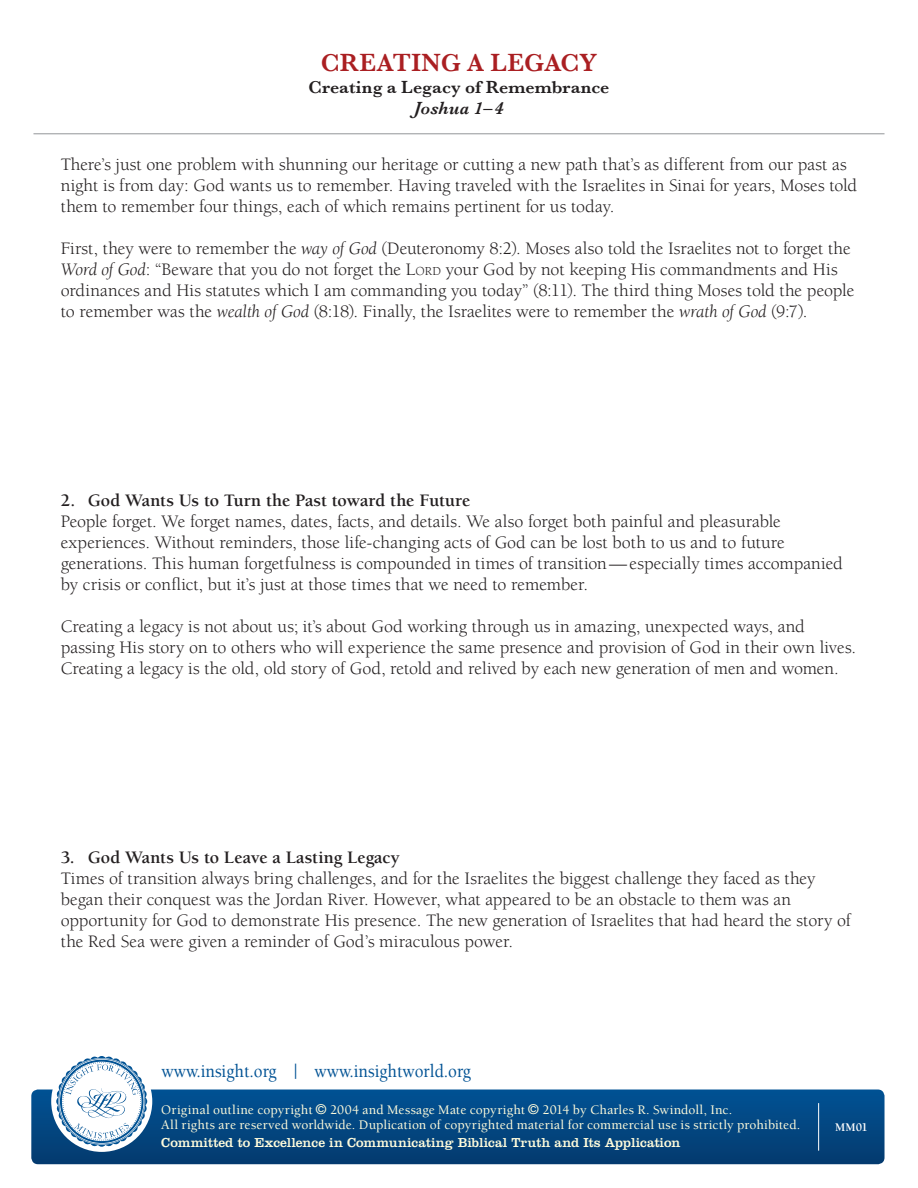
<style>
.page{position:relative;width:918px;height:1188px;background:#fff}
.page>*{position:absolute;margin:0;border:0;box-sizing:border-box;transform-origin:0 0}
.t1{font:600 25.5px "Baskerville";letter-spacing:.01em;color:#aa1f22}
.t2{font:500 18.9px "Berkeley";color:#005294;scale:.9 1}
.t3{font:18px/21px "Berkeley";letter-spacing:-.005em;color:#231f20}
.t4{font:700 18px "Berkeley";letter-spacing:-.005em;color:#231f20}
.t5{font:600 18px "Baskerville";letter-spacing:.005em;color:#231f20}
.t6{font:italic 600 18px "Baskerville";color:#231f20}
.t7{font:500 13.5px/15px "Berkeley";letter-spacing:.01em;color:#fffcdc}
.t8{font:13.5px "Clarendon";letter-spacing:.005em;color:#fffcdc}
.t9{font:700 12px "Berkeley";color:#fff}
.s1{font-style:italic}
.s2{font-style:inherit}
.s3{font-size:12.6px}
</style>
<div class="page">
<div style="left:31px;top:1090px;width:854px;height:74px;background:linear-gradient(to bottom,#015294,#043b6f);border-radius:7px"></div>
<div style="left:51px;top:1051px;width:101px;height:101px;background:#fff;border-radius:50%"></div>
<svg style="left:56px;top:1056px;width:91px;height:91px"></svg>
<hr style="left:33px;top:133px;width:852px;height:1px;background:#939598">
<hr style="left:818px;top:1103px;width:1px;height:48px;background:#fff">
<svg style="left:316px;top:1104px;width:10px;height:11px"></svg>
<svg style="left:528px;top:1104px;width:11px;height:11px"></svg>
<h1 class="t1" style="left:321px;top:48px;width:278px">Creating a Legacy</h1>
<p class="t5" style="left:309px;top:76px;width:302px">Creating a Legacy of Remembrance</p>
<p class="t6" style="left:414px;top:98px;width:91px">Joshua 1–4</p>
<p class="t3" style="left:61px;top:154px;width:798px">There’s just one problem with shunning our heritage or cutting a new path that’s as different from our past as night is from day: God wants us to remember. Having traveled with the Israelites in Sinai for years, Moses told them to remember four things, each of which remains pertinent for us today.</p>
<p class="t3" style="left:61px;top:238px;width:795px">First, they were to remember the <span class="s1">way of God</span> (Deuteronomy 8:2). Moses also told the Israelites not to forget the <span class="s1">Word of God</span>: “Beware that you do not forget the <span class="s2">L</span><span class="s3">ord</span> your God by not keeping His commandments and His ordinances and His statutes which I am commanding you today” (8:11). The third thing Moses told the people to remember was the <span class="s1">wealth of God</span> (8:18). Finally, the Israelites were to remember the <span class="s1">wrath of God</span> (9:7).</p>
<p class="t4" style="left:61px;top:491px;width:411px">2. God Wants Us to Turn the Past toward the Future</p>
<p class="t3" style="left:61px;top:511px;width:784px">People forget. We forget names, dates, facts, and details. We also forget both painful and pleasurable experiences. Without reminders, those life-changing acts of God can be lost both to us and to future generations. This human forgetfulness is compounded in times of transition—especially times accompanied by crisis or conflict, but it’s just at those times that we need to remember.</p>
<p class="t3" style="left:61px;top:616px;width:797px">Creating a legacy is not about us; it’s about God working through us in amazing, unexpected ways, and passing His story on to others who will experience the same presence and provision of God in their own lives.<br>Creating a legacy is the old, old story of God, retold and relived by each new generation of men and women.</p>
<p class="t4" style="left:61px;top:848px;width:340px">3. God Wants Us to Leave a Lasting Legacy</p>
<p class="t3" style="left:61px;top:868px;width:791px">Times of transition always bring challenges, and for the Israelites the biggest challenge they faced as they began their conquest was the Jordan River. However, what appeared to be an obstacle to them was an opportunity for God to demonstrate His presence. The new generation of Israelites that had heard the story of the Red Sea were given a reminder of God’s miraculous power.</p>
<p class="t2" style="left:162px;top:1061px;width:345px">www.insight.org | www.insightworld.org</p>
<p class="t7" style="left:161px;top:1103px;width:641px;text-indent:381px">2014 by Charles R. Swindoll, Inc.<br>All rights are reserved worldwide. Duplication of copyrighted material for commercial use is strictly prohibited.</p>
<p class="t8" style="left:161px;top:1135px;width:521px">Committed to Excellence in Communicating Biblical Truth and Its Application</p>
<p class="t7" style="left:161px;top:1103px;width:153px">Original outline copyright</p>
<p class="t7" style="left:330px;top:1103px;width:196px">2004 and Message Mate copyright</p>
<p class="t9" style="left:835px;top:1121px;width:34px">MM01</p>
</div>
